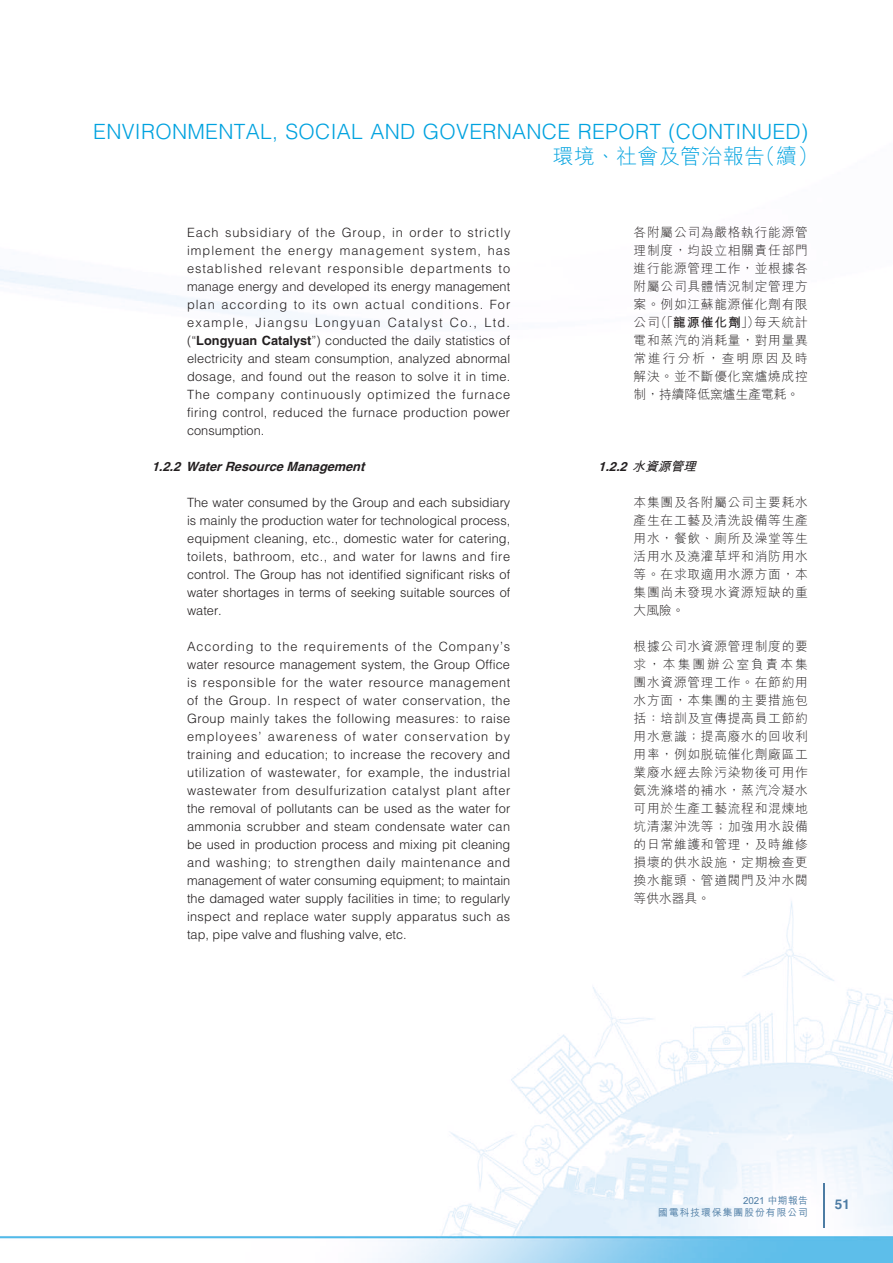
<style>
.page{position:relative;width:893px;height:1263px;background:#fff}
.page>*{position:absolute;margin:0;border:0;box-sizing:border-box;transform-origin:0 0}
.t1{font:300 21px "Helvetica LT Std";letter-spacing:.015em;color:#00a2df}
.t2{font:300 21px "M Hei HK";letter-spacing:.015em;color:#00a2df}
.t3{font:700 13.5px "Helvetica LT Std";color:#4d7ca4}
.t4{font:300 12.75px/18px "Helvetica LT Std";color:#231f20;text-align:justify}
.t5{font:300 12.75px/18px "M Hei HK";letter-spacing:.055em;color:#231f20;text-align:justify}
.t6{font:italic 700 12.75px "Helvetica LT Std";color:#231f20}
.t7{font:500 9.75px/12px "M Hei HK";letter-spacing:.105em;color:#4d7ca4;text-align:right}
.s1{font-weight:700}
.s2{font-family:"M Hei HK"}
</style>
<div class="page">
<img style="left:0;top:269px;width:893px;height:994px">
<hr style="left:824px;top:1183px;width:1px;height:44px;background:#4d7ca4">
<h1 class="t1" style="left:93px;top:118px;width:716px">ENVIRONMENTAL, SOCIAL AND GOVERNANCE REPORT (CONTINUED)</h1>
<h1 class="t2" style="left:552px;top:145px;width:268px">環境、社會及管治報告（續）</h1>
<p class="t4" style="left:187px;top:223px;width:325px">Each subsidiary of the Group, in order to strictly implement the energy management system, has established relevant responsible departments to manage energy and developed its energy management plan according to its own actual conditions. For example, Jiangsu Longyuan Catalyst Co., Ltd. (“<span class="s1">Longyuan Catalyst</span>”) conducted the daily statistics of electricity and steam consumption, analyzed abnormal dosage, and found out the reason to solve it in time.<br>The company continuously optimized the furnace firing control, reduced the furnace production power consumption.</p>
<p class="t6" style="left:152px;top:458px;width:218px">1.2.2 WaterResourceManagement</p>
<p class="t4" style="left:187px;top:493px;width:325px">The water consumed by the Group and each subsidiary is mainly the production water for technological process, equipment cleaning, etc., domestic water for catering, toilets, bathroom, etc., and water for lawns and fire control. The Group has not identified significant risks of water shortages in terms of seeking suitable sources of water.</p>
<p class="t4" style="left:187px;top:637px;width:325px">According to the requirements of the Company’s water resource management system, the Group Office is responsible for the water resource management of the Group. In respect of water conservation, the Group mainly takes the following measures: to raise employees’ awareness of water conservation by training and education; to increase the recovery and utilization of wastewater, for example, the industrial wastewater from desulfurization catalyst plant after the removal of pollutants can be used as the water for ammonia scrubber and steam condensate water can be used in production process and mixing pit cleaning and washing; to strengthen daily maintenance and management of water consuming equipment; to maintain the damaged water supply facilities in time; to regularly inspect and replace water supply apparatus such as tap, pipe valve and flushing valve, etc.</p>
<p class="t5" style="left:634px;top:223px;width:176px">各附屬公司為嚴格執行能源管理制度，均設立相關責任部門進行能源管理工作，並根據各附屬公司具體情況制定管理方案。例如江蘇龍源催化劑有限公司（「<span class="s1">龍源催化劑</span>」）每天統計電和蒸汽的消耗量，對用量異常進行分析，查明原因及時解決。並不斷優化窯爐燒成控制，持續降低窯爐生產電耗。</p>
<p class="t6" style="left:598px;top:458px;width:104px">1.2.2 <span class="s2">水資源管理</span></p>
<p class="t5" style="left:634px;top:493px;width:176px">本集團及各附屬公司主要耗水產生在工藝及清洗設備等生產用水，餐飲、廁所及澡堂等生活用水及澆灌草坪和消防用水等。在求取適用水源方面，本集團尚未發現水資源短缺的重大風險。</p>
<p class="t5" style="left:634px;top:637px;width:176px">根據公司水資源管理制度的要求，本集團辦公室負責本集團水資源管理工作。在節約用水方面，本集團的主要措施包括：培訓及宣傳提高員工節約用水意識；提高廢水的回收利用率，例如脫硫催化劑廠區工業廢水經去除污染物後可用作氨洗滌塔的補水，蒸汽冷凝水可用於生產工藝流程和混煉地坑清潔沖洗等；加強用水設備的日常維護和管理，及時維修損壞的供水設施，定期檢查更換水龍頭、管道閥門及沖水閥等供水器具。</p>
<p class="t7" style="left:658px;top:1193px;width:151px">2021 中期報告<br>國電科技環保集團股份有限公司</p>
<p class="t3" style="left:835px;top:1196px;width:17px">51</p>
</div>
